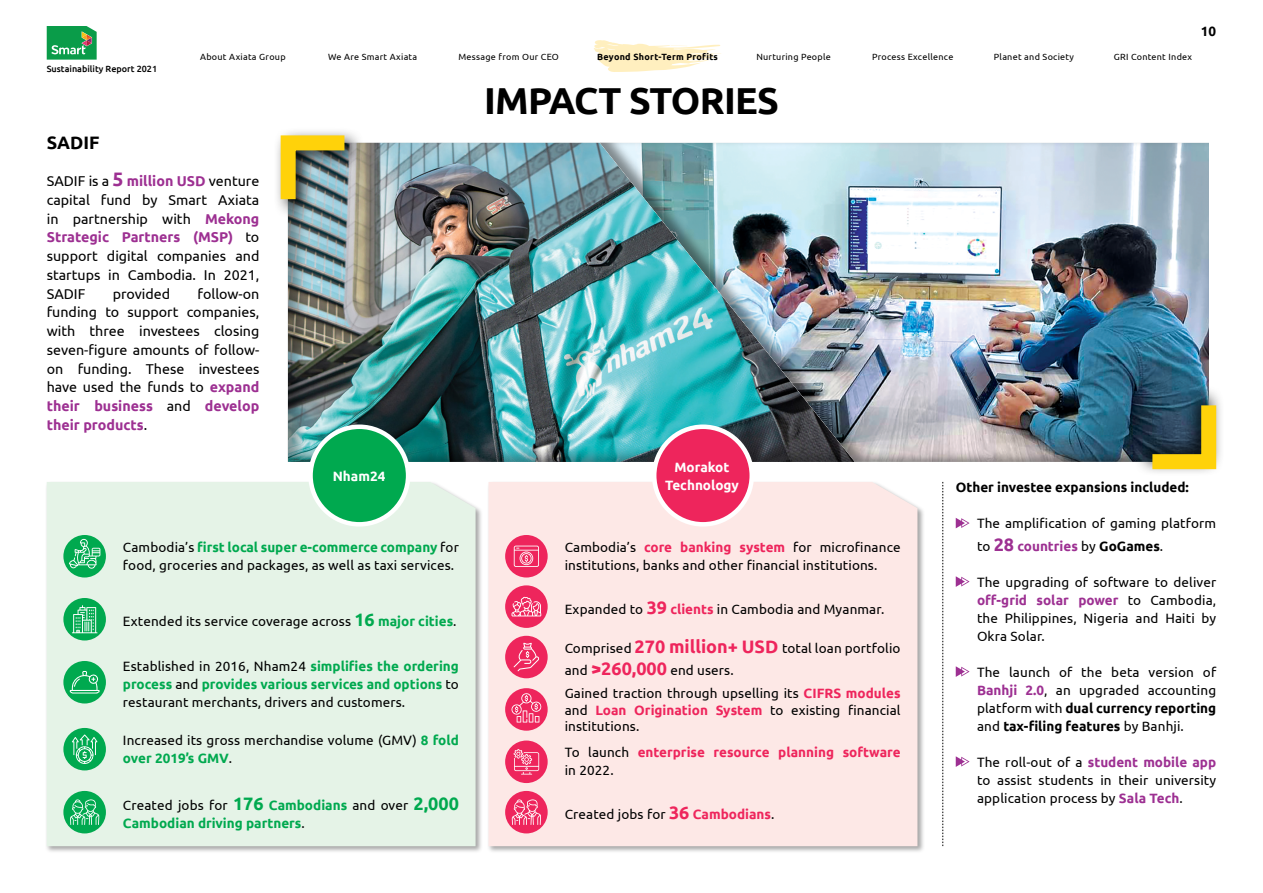
<style>
.page{position:relative;width:1263px;height:893px;background:#fff}
.page>*{position:absolute;margin:0;border:0;box-sizing:border-box;transform-origin:0 0}
.t1{font:700 37.5px "Ubuntu";letter-spacing:-.02em;color:#000}
.t2{font:700 18px "Ubuntu";color:#000}
.t3{font:14.25px/18.8px "Ubuntu";color:#000;text-align:justify}
.t4{font:13.5px/18px "Ubuntu";letter-spacing:.01em;color:#000}
.t5{font:700 13.5px/18px "Ubuntu";color:#00a94f}
.t6{font:700 13.5px/18px "Ubuntu";color:#ee255c}
.t7{font:700 13.5px "Ubuntu";color:#000}
.t8{font:700 13.5px/18px "Ubuntu";color:#fff;text-align:center}
.t9{font:9px "Ubuntu";letter-spacing:.03em;color:#000}
.t10{font:500 9px "Ubuntu";color:#000}
.t11{font:700 9px "Ubuntu";letter-spacing:.03em;color:#000}
.s1{font-weight:700;font-size:19.5px;color:#9d3092}
.s2{font-weight:700;color:#9d3092}
.s3{font-weight:700;color:#00a94f}
.s4{font-weight:700;font-size:18px;color:#00a94f}
.s5{font-weight:700;color:#ee255c}
.s6{font-weight:700;font-size:18px;color:#ee255c}
.s7{font-weight:400;color:#000}
.s8{font-size:18px}
.s9{font-weight:700;font-size:18px;color:#9d3092}
.s10{font-weight:700}
</style>
<div class="page">
<svg style="left:594px;top:40px;width:127px;height:32px"></svg>
<svg style="left:47px;top:26px;width:50px;height:34px;background:#31a55e"></svg>
<div style="left:585px;top:131px;width:636px;height:332px;background:#000;opacity:.45"></div>
<div style="left:274px;top:131px;width:593px;height:332px;background:#000;opacity:.35"></div>
<svg style="left:956px;top:518px;width:13px;height:10px"></svg>
<svg style="left:956px;top:576px;width:13px;height:11px"></svg>
<svg style="left:956px;top:666px;width:13px;height:11px"></svg>
<svg style="left:956px;top:756px;width:13px;height:11px"></svg>
<div style="left:45px;top:480px;width:438px;height:374px;background:#000;opacity:.35"></div>
<div style="left:47px;top:482px;width:429px;height:364px;background:#e5f3e7"></div>
<div style="left:487px;top:480px;width:438px;height:374px;background:#000;opacity:.35"></div>
<div style="left:488px;top:482px;width:429px;height:364px;background:#fde8e6"></div>
<svg style="left:942px;top:482px;width:1px;height:364px"></svg>
<div style="left:654px;top:427px;width:98px;height:97px;background:#ee255c;border-radius:50%"></div>
<div style="left:652px;top:424px;width:102px;height:103px;border:4px solid #fff;border-radius:50%"></div>
<div style="left:63px;top:535px;width:43px;height:42px;background:#00a94f;border-radius:50%"></div>
<svg style="left:69px;top:539px;width:31px;height:30px"></svg>
<div style="left:63px;top:598px;width:43px;height:42px;background:#00a94f;border-radius:50%"></div>
<svg style="left:72px;top:605px;width:25px;height:28px"></svg>
<div style="left:63px;top:661px;width:43px;height:42px;background:#00a94f;border-radius:50%"></div>
<svg style="left:70px;top:671px;width:30px;height:22px"></svg>
<div style="left:63px;top:728px;width:43px;height:42px;background:#00a94f;border-radius:50%"></div>
<svg style="left:72px;top:734px;width:25px;height:30px"></svg>
<div style="left:505px;top:535px;width:43px;height:42px;background:#ee255c;border-radius:50%"></div>
<svg style="left:514px;top:546px;width:25px;height:21px"></svg>
<div style="left:505px;top:585px;width:43px;height:43px;background:#ee255c;border-radius:50%"></div>
<svg style="left:511px;top:597px;width:30px;height:19px"></svg>
<div style="left:505px;top:636px;width:43px;height:42px;background:#ee255c;border-radius:50%"></div>
<svg style="left:514px;top:643px;width:25px;height:28px"></svg>
<svg style="left:505px;top:688px;width:43px;height:43px"></svg>
<svg style="left:511px;top:693px;width:31px;height:29px"></svg>
<div style="left:505px;top:740px;width:43px;height:43px;background:#ee255c;border-radius:50%"></div>
<svg style="left:514px;top:749px;width:25px;height:25px"></svg>
<div style="left:311px;top:427px;width:97px;height:97px;background:#00a94f;border-radius:50%"></div>
<div style="left:308px;top:424px;width:102px;height:103px;border:4px solid #fff;border-radius:50%"></div>
<div style="left:273px;top:127px;width:92px;height:92px;background:#000;opacity:.75"></div>
<img style="left:273px;top:128px;width:86px;height:86px">
<div style="left:1133px;top:385px;width:92px;height:91px;background:#000;opacity:.75"></div>
<svg style="left:1137px;top:390px;width:87px;height:86px;background:#7c8261"></svg>
<div style="left:63px;top:791px;width:43px;height:42px;background:#00a94f;border-radius:50%"></div>
<svg style="left:70px;top:799px;width:29px;height:26px"></svg>
<div style="left:505px;top:791px;width:43px;height:42px;background:#ee255c;border-radius:50%"></div>
<svg style="left:512px;top:799px;width:29px;height:26px"></svg>
<p class="t10" style="left:47px;top:63px;width:112px">Sustainability Report 2021</p>
<p class="t9" style="left:200px;top:51px;width:87px">About Axiata Group</p>
<p class="t9" style="left:328px;top:51px;width:91px">We Are Smart Axiata</p>
<p class="t9" style="left:458px;top:51px;width:102px">Message from Our CEO</p>
<p class="t11" style="left:597px;top:51px;width:122px">Beyond Short-Term Profits</p>
<p class="t9" style="left:756px;top:51px;width:76px">Nurturing People</p>
<p class="t9" style="left:872px;top:51px;width:83px">Process Excellence</p>
<p class="t9" style="left:994px;top:51px;width:82px">Planet and Society</p>
<p class="t9" style="left:1114px;top:51px;width:80px">GRI Content Index</p>
<h1 class="t1" style="left:484px;top:78px;width:296px">IMPACT STORIES</h1>
<h2 class="t2" style="left:47px;top:132px;width:54px">SADIF</h2>
<p class="t3" style="left:47px;top:171px;width:214px">SADIF is a <span class="s1">5</span> <span class="s2">million USD</span> venture capital fund by Smart Axiata in partnership with <span class="s2">Mekong Strategic Partners (MSP)</span> to support digital companies and startups in Cambodia. In 2021, SADIF</p>
<p class="t3" style="left:47px;top:284px;width:214px;text-indent:151px">follow-on funding to support companies, with three investees closing seven-figure amounts of follow&shy;on funding. These investees have used the funds to <span class="s2">expand their business</span> and <span class="s2">develop their products</span>.</p>
<p class="t3" style="left:113px;top:284px;width:59px">provided</p>
<p class="t7" style="left:1201px;top:24px;width:17px">10</p>
<p class="t8" style="left:333px;top:467px;width:54px">Nham24</p>
<p class="t4" style="left:123px;top:538px;width:337px">Cambodia’s <span class="s3">first local super e-commerce company</span> for food, groceries and packages, as well as taxi services.</p>
<p class="t4" style="left:123px;top:612px;width:335px">Extended its service coverage across <span class="s4">16</span> <span class="s3">major cities</span>.</p>
<p class="t4" style="left:123px;top:657px;width:337px;text-align:justify">Established in 2016, Nham24 <span class="s3">simplifies the ordering process</span> and <span class="s3">provides various services and options</span> to restaurant merchants, drivers and customers.</p>
<p class="t4" style="left:123px;top:731px;width:337px">Increased its gross merchandise volume (GMV) <span class="s3">8 fold over 2019’s GMV</span>.</p>
<p class="t8" style="left:665px;top:458px;width:75px">Morakot<br>Technology</p>
<p class="t4" style="left:565px;top:538px;width:337px">Cambodia’s <span class="s5">core banking system</span> for microfinance institutions, banks and other financial institutions.</p>
<p class="t4" style="left:565px;top:599px;width:321px">Expanded to <span class="s6">39</span> <span class="s5">clients</span> in Cambodia and Myanmar.</p>
<p class="t4" style="left:565px;top:636px;width:337px;line-height:22.6px">Comprised <span class="s6">270 million+ USD</span> total loan portfolio and <span class="s6">&gt;260,000</span> end users.<br>Gained traction through upselling its <span class="s5">CIFRS modules</span></p>
<p class="t4" style="left:565px;top:701px;width:337px;line-height:16.5px">and <span class="s5">Loan Origination System</span> to existing financial institutions.</p>
<p class="t6" style="left:565px;top:743px;width:337px"><span class="s7">To launch</span> enterprise resource planning software <span class="s7">in 2022.</span></p>
<p class="t5" style="left:123px;top:796px;width:337px"><span class="s7">Created jobs for</span> <span class="s8">176</span> Cambodians <span class="s7">and over</span> <span class="s8">2,000<br></span>Cambodian driving partners<span class="s7">.</span></p>
<p class="t4" style="left:565px;top:805px;width:211px">Created jobs for <span class="s6">36</span> <span class="s5">Cambodians</span>.</p>
<p class="t7" style="left:956px;top:479px;width:235px">Other investee expansions included:</p>
<p class="t4" style="left:977px;top:512px;width:241px;line-height:22.5px">The amplification of gaming platform to <span class="s9">28</span> <span class="s2">countries</span> by <span class="s10">GoGames</span>.</p>
<p class="t4" style="left:977px;top:573px;width:241px;text-align:justify">The upgrading of software to deliver <span class="s2">off-grid solar power</span> to Cambodia, the Philippines, Nigeria and Haiti by Okra Solar.</p>
<p class="t4" style="left:977px;top:663px;width:241px;text-align:justify">The launch of the beta version of <span class="s2">Banhji 2.0</span>, an upgraded accounting platform with <span class="s10">dual currency reporting </span>and <span class="s10">tax-filing features</span> by Banhji.</p>
<p class="t4" style="left:977px;top:753px;width:241px;text-align:justify">The roll-out of a <span class="s2">student mobile app </span>to assist students in their university application process by <span class="s2">Sala Tech</span>.</p>
</div>
